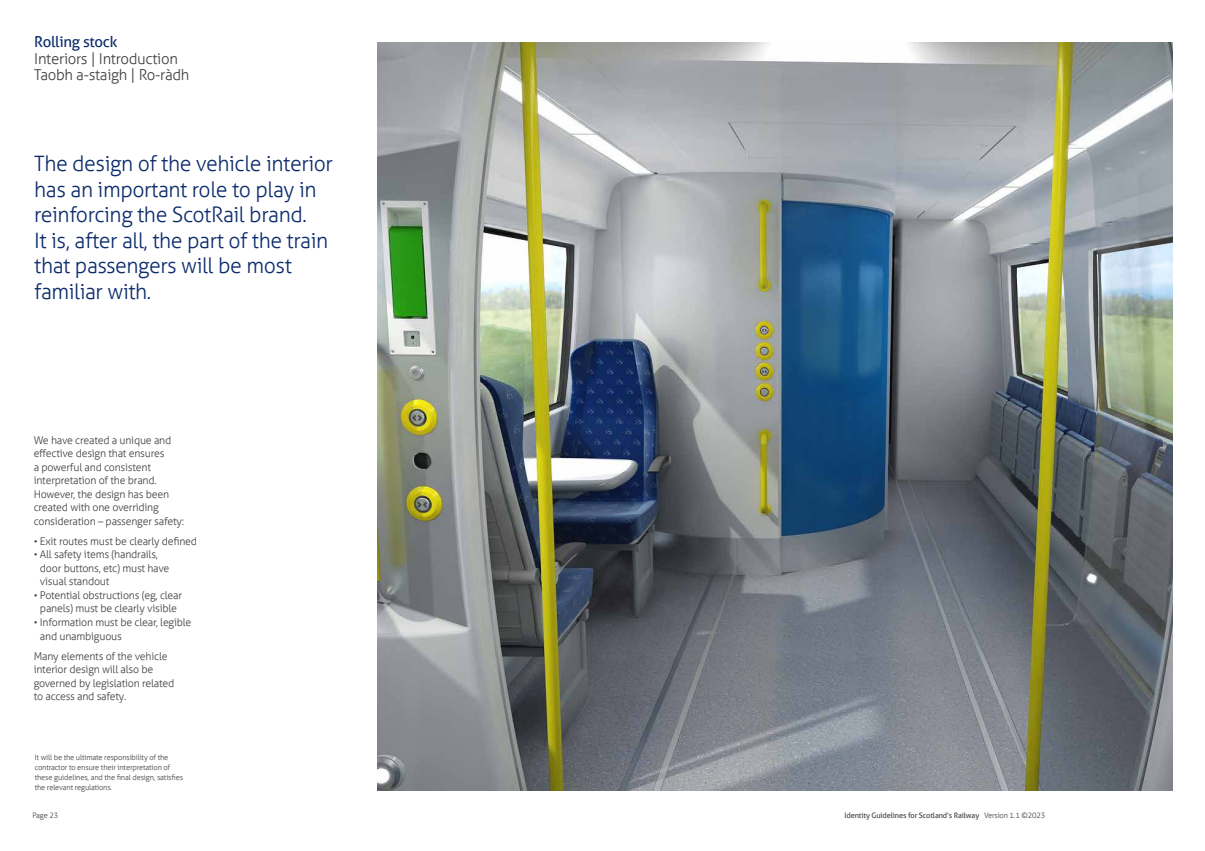
<style>
.page{position:relative;width:1205px;height:851px;background:#fff}
.page>*{position:absolute;margin:0;border:0;box-sizing:border-box;transform-origin:0 0}
.t1{font:300 21.25px/25.5px "Scot Rail Aller";letter-spacing:-.02em;color:#0e2d6d}
.t2{font:300 15px/16.9px "Scot Rail Aller";letter-spacing:-.02em;color:#414042}
.t3{font:15px "Scot Rail Aller";letter-spacing:-.02em;color:#0e2d6d}
.t4{font:300 10.62px/13.5px "Scot Rail Aller";letter-spacing:-.02em;color:#414042}
.t5{font:300 7.5px/10px "Scot Rail Aller";letter-spacing:-.02em;color:#414042}
.t6{font:7.5px "Scot Rail Aller";letter-spacing:-.02em;color:#414042}
.s1{font-weight:300}
</style>
<div class="page">
<img style="left:378px;top:43px;width:794px;height:747px">
<h2 class="t3" style="left:34px;top:32px;width:85px">Rolling stock</h2>
<h2 class="t2" style="left:34px;top:50px;width:157px">Interiors | Introduction<br>Taobh a-staigh | Ro-ràdh</h2>
<h1 class="t1" style="left:34px;top:150px;width:300px">The design of the vehicle interior has an important role to play in reinforcing the ScotRail brand.<br>It is, after all, the part of the train that passengers will be most familiar with.</h1>
<p class="t4" style="left:34px;top:433px;width:152px">We have created a unique and effective design that ensures<br>a powerful and consistent interpretation of the brand.<br>However, the design has been created with one overriding consideration – passenger safety:</p>
<p class="t4" style="left:34px;top:534px;width:165px">• Exit routes must be clearly defined</p>
<p class="t4" style="left:40px;top:547px;width:131px;text-indent:-6px">• All safety items (handrails, door buttons, etc) must have visual standout</p>
<p class="t4" style="left:34px;top:588px;width:150px;text-align:center">• Potential obstructions (eg, clear panels) must be clearly visible</p>
<p class="t4" style="left:40px;top:615px;width:153px;text-indent:-6px">• Information must be clear, legible and unambiguous</p>
<p class="t4" style="left:34px;top:649px;width:142px">Many elements of the vehicle interior design will also be governed by legislation related to access and safety.</p>
<p class="t5" style="left:35px;top:751px;width:150px">It will be the ultimate responsibility of the contractor to ensure their interpretation of these guidelines, and the final design, satisfies the relevant regulations.</p>
<p class="t5" style="left:32px;top:810px;width:27px">Page 23</p>
<p class="t6" style="left:844px;top:810px;width:202px">Identity Guidelines for Scotland’s Railway <span class="s1">Version 1.1 ©2023</span></p>
</div>
